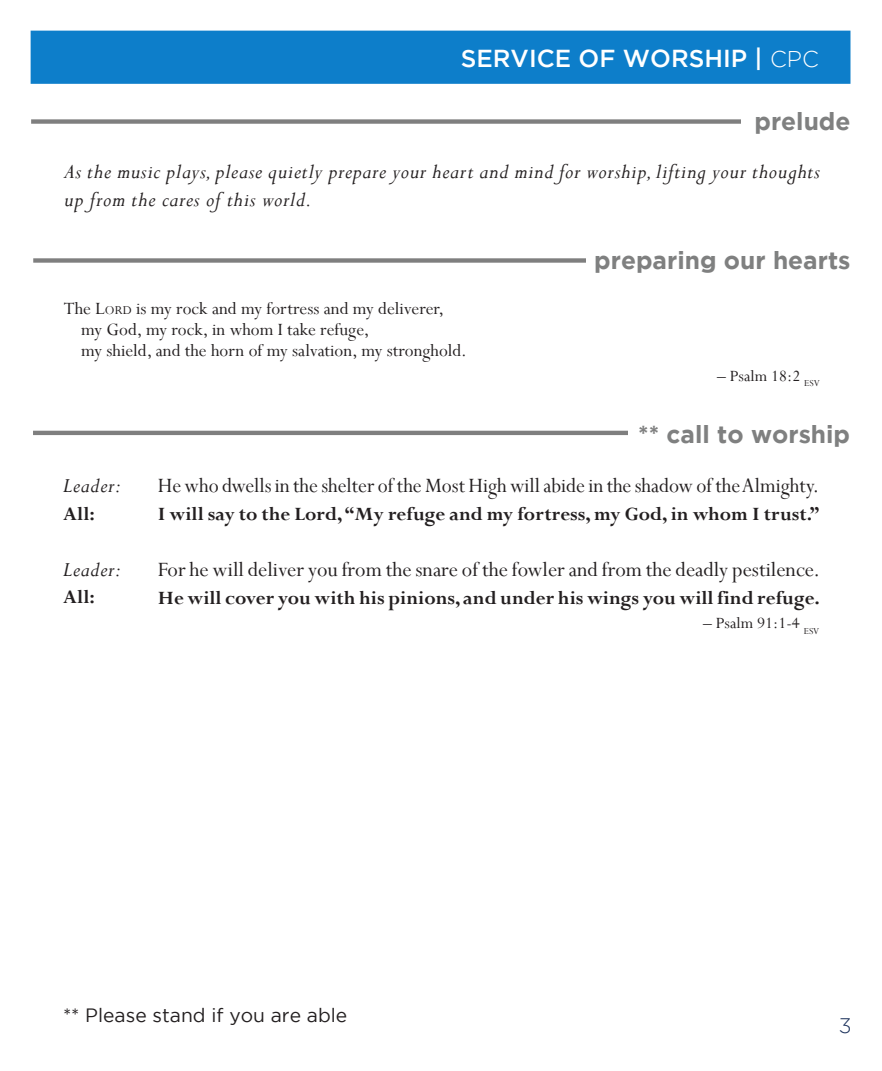
<style>
.page{position:relative;width:882px;height:1071px;background:#fff}
.page>*{position:absolute;margin:0;border:0;box-sizing:border-box;transform-origin:0 0}
.t1{font:700 24.5px "Gotham";color:#7f8080}
.t2{font:500 24.5px "Gotham";color:#fff}
.t3{font:italic 22.75px/28px "Perpetua";letter-spacing:.03em;color:#231f20}
.t4{font:22.75px "Perpetua";color:#231f20;scale:.96 1}
.t5{font:22.75px "Perpetua";color:#231f20}
.t6{font:700 21px "Perpetua";color:#231f20}
.t7{font:300 21px "Gotham";color:#1e345d}
.t8{font:19.25px "Perpetua";color:#231f20}
.t9{font:19.25px "Gotham";color:#231f20}
.t10{font:17.5px "Perpetua";color:#231f20}
.s1{font-weight:300;font-size:22.75px}
.s2{font-style:inherit}
.s3{font-size:13.47px}
</style>
<div class="page">
<hr style="left:33px;top:431px;width:780px;height:4px;background:#7f7f7f">
<div style="left:628px;top:415px;width:222px;height:38px;background:#fff"></div>
<div style="left:33px;top:258px;width:780px;height:5px;background:#7f7f7f"></div>
<div style="left:586px;top:241px;width:264px;height:38px;background:#fff"></div>
<div style="left:31px;top:119px;width:780px;height:5px;background:#7f7f7f"></div>
<div style="left:741px;top:102px;width:109px;height:39px;background:#fff"></div>
<div style="left:31px;top:31px;width:819px;height:53px;background:#0d7eca;border:2px solid #0d7eca"></div>
<p class="t2" style="left:461px;top:44px;width:359px">SERVICE OF WORSHIP | <span class="s1">CPC</span></p>
<p class="t1" style="left:754px;top:108px;width:98px">prelude</p>
<p class="t3" style="left:64px;top:157px;width:757px">As the music plays, please quietly prepare your heart and mind for worship, lifting your thoughts up from the cares of this world.</p>
<p class="t8" style="left:64px;top:296px;width:382px">The <span class="s2">L</span><span class="s3">ord</span> is my rock and my fortress and my deliverer,</p>
<p class="t8" style="left:81px;top:317px;width:290px">my God, my rock, in whom I take refuge,</p>
<p class="t8" style="left:81px;top:338px;width:387px">my shield, and the horn of my salvation, my stronghold.</p>
<p class="t1" style="left:594px;top:246px;width:258px">preparing our hearts</p>
<p class="t10" style="left:717px;top:365px;width:104px">– Psalm 18:2 <sub>ESV</sub></p>
<p class="t3" style="left:63px;top:471px;width:59px">Leader:</p>
<p class="t6" style="left:63px;top:500px;width:33px">All:</p>
<p class="t3" style="left:63px;top:555px;width:59px">Leader:</p>
<p class="t6" style="left:63px;top:583px;width:33px">All:</p>
<p class="t1" style="left:638px;top:420px;width:213px">** call to worship</p>
<p class="t4" style="left:158px;top:471px;width:690px">He who dwells in the shelter of the Most High will abide in the shadow of the Almighty.</p>
<p class="t6" style="left:158px;top:501px;width:663px">I will say to the Lord, “My refuge and my fortress, my God, in whom I trust.”</p>
<p class="t5" style="left:158px;top:555px;width:664px">For he will deliver you from the snare of the fowler and from the deadly pestilence.</p>
<p class="t6" style="left:158px;top:585px;width:664px">He will cover you with his pinions, and under his wings you will find refuge.</p>
<p class="t10" style="left:703px;top:612px;width:118px">– Psalm 91:1-4 <sub>ESV</sub></p>
<p class="t9" style="left:63px;top:1005px;width:286px">** Please stand if you are able</p>
<p class="t7" style="left:839px;top:1014px;width:14px">3</p>
</div>
